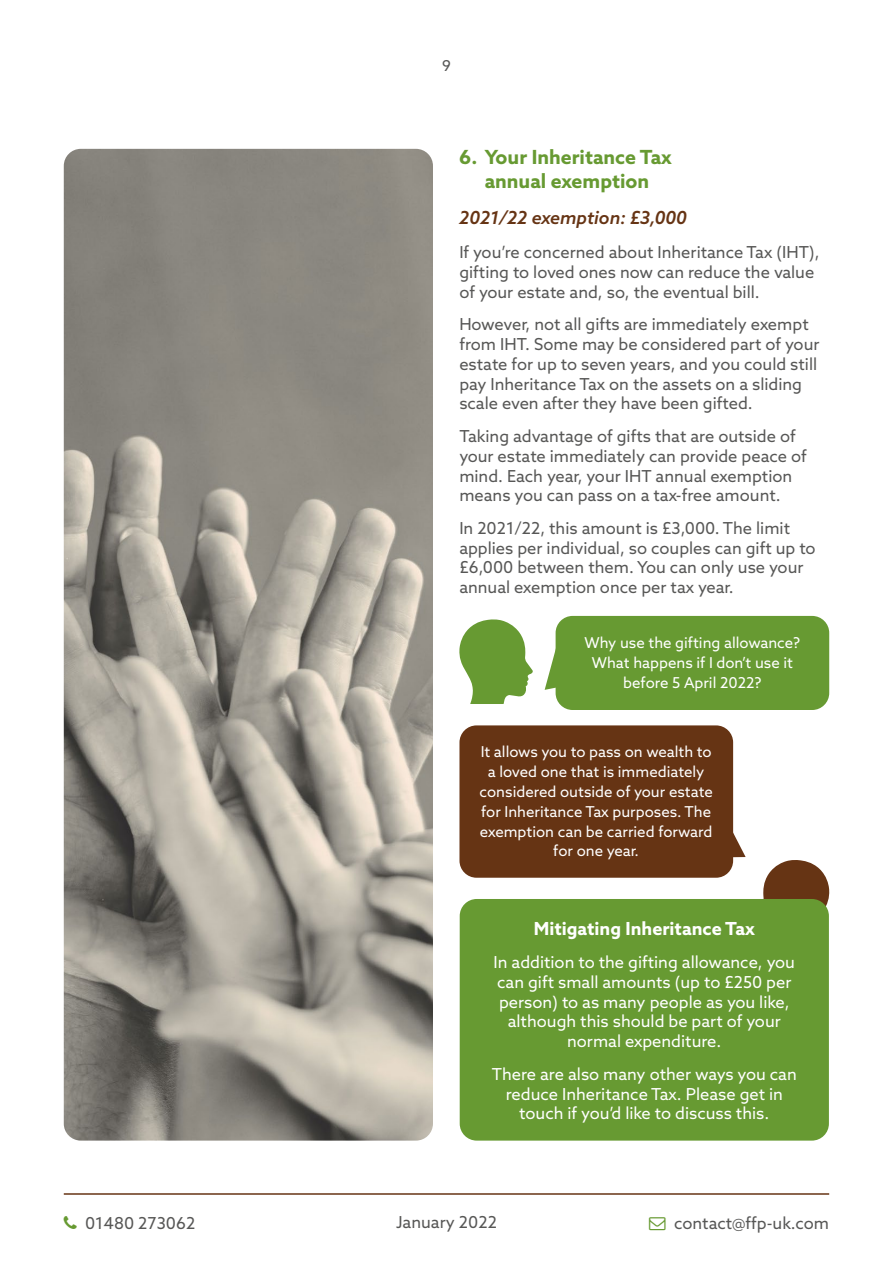
<style>
.page{position:relative;width:893px;height:1263px;background:#fff}
.page>*{position:absolute;margin:0;border:0;box-sizing:border-box;transform-origin:0 0}
.t1{font:700 19.5px/23.4px "Azo Sans";color:#679a32;text-align:center}
.t2{font:700 18px "Azo Sans";color:#fff}
.t3{font:italic 500 18px "Azo Sans";color:#663414}
.t4{font:16.5px/19.8px "Azo Sans";color:#575756}
.t5{font:16.5px/19.8px "Azo Sans";color:#fff;text-align:center}
.t6{font:15px/19.8px "Azo Sans";color:#fff;text-align:center}
.t7{font:15px "Azo Sans";color:#575756}
</style>
<div class="page">
<hr style="left:64px;top:1193px;width:765px;height:2px;background:#663414">
<svg style="left:459px;top:619px;width:74px;height:85px"></svg>
<svg style="left:545px;top:647px;width:11px;height:43px"></svg>
<div style="left:556px;top:616px;width:273px;height:94px;background:#679a32;border-radius:17px"></div>
<svg style="left:763px;top:860px;width:67px;height:52px"></svg>
<svg style="left:733px;top:818px;width:13px;height:40px"></svg>
<div style="left:459px;top:725px;width:274px;height:153px;background:#663414;border-radius:17px"></div>
<div style="left:460px;top:899px;width:369px;height:241px;background:#679a32;border-radius:17px"></div>
<img style="left:64px;top:149px;width:369px;height:991px">
<p class="t7" style="left:442px;top:56px;width:10px">9</p>
<p class="t1" style="left:459px;top:145px;width:214px">6. Your Inheritance Tax annual exemption</p>
<p class="t3" style="left:459px;top:205px;width:229px">2021/22 exemption: £3,000</p>
<p class="t4" style="left:459px;top:242px;width:362px">If you’re concerned about Inheritance Tax (IHT), gifting to loved ones now can reduce the value of your estate and, so, the eventual bill.</p>
<p class="t4" style="left:459px;top:314px;width:362px">However, not all gifts are immediately exempt from IHT. Some may be considered part of your estate for up to seven years, and you could still pay Inheritance Tax on the assets on a sliding scale even after they have been gifted.</p>
<p class="t4" style="left:459px;top:426px;width:349px">Taking advantage of gifts that are outside of your estate immediately can provide peace of mind. Each year, your IHT annual exemption means you can pass on a tax-free amount.</p>
<p class="t4" style="left:459px;top:518px;width:358px">In 2021/22, this amount is £3,000. The limit applies per individual, so couples can gift up to £6,000 between them. You can only use your annual exemption once per tax year.</p>
<p class="t6" style="left:584px;top:632px;width:217px">Why use the gifting allowance?<br>What happens if I don’t use it before 5 April 2022?</p>
<p class="t6" style="left:480px;top:742px;width:235px">It allows you to pass on wealth to a loved one that is immediately considered outside of your estate for Inheritance Tax purposes. The exemption can be carried forward for one year.</p>
<p class="t2" style="left:534px;top:917px;width:222px">Mitigating Inheritance Tax</p>
<p class="t5" style="left:494px;top:952px;width:303px">In addition to the gifting allowance, you can gift small amounts (up to £250 per person) to as many people as you like, although this should be part of your normal expenditure.</p>
<p class="t5" style="left:492px;top:1064px;width:307px">There are also many other ways you can reduce Inheritance Tax. Please get in touch if you’d like to discuss this.</p>
<p class="t4" style="left:396px;top:1212px;width:102px">January 2022</p>
<p class="t4" style="left:85px;top:1213px;width:112px">01480 273062</p>
<p class="t4" style="left:674px;top:1213px;width:157px">contact@ffp-uk.com</p>
</div>
